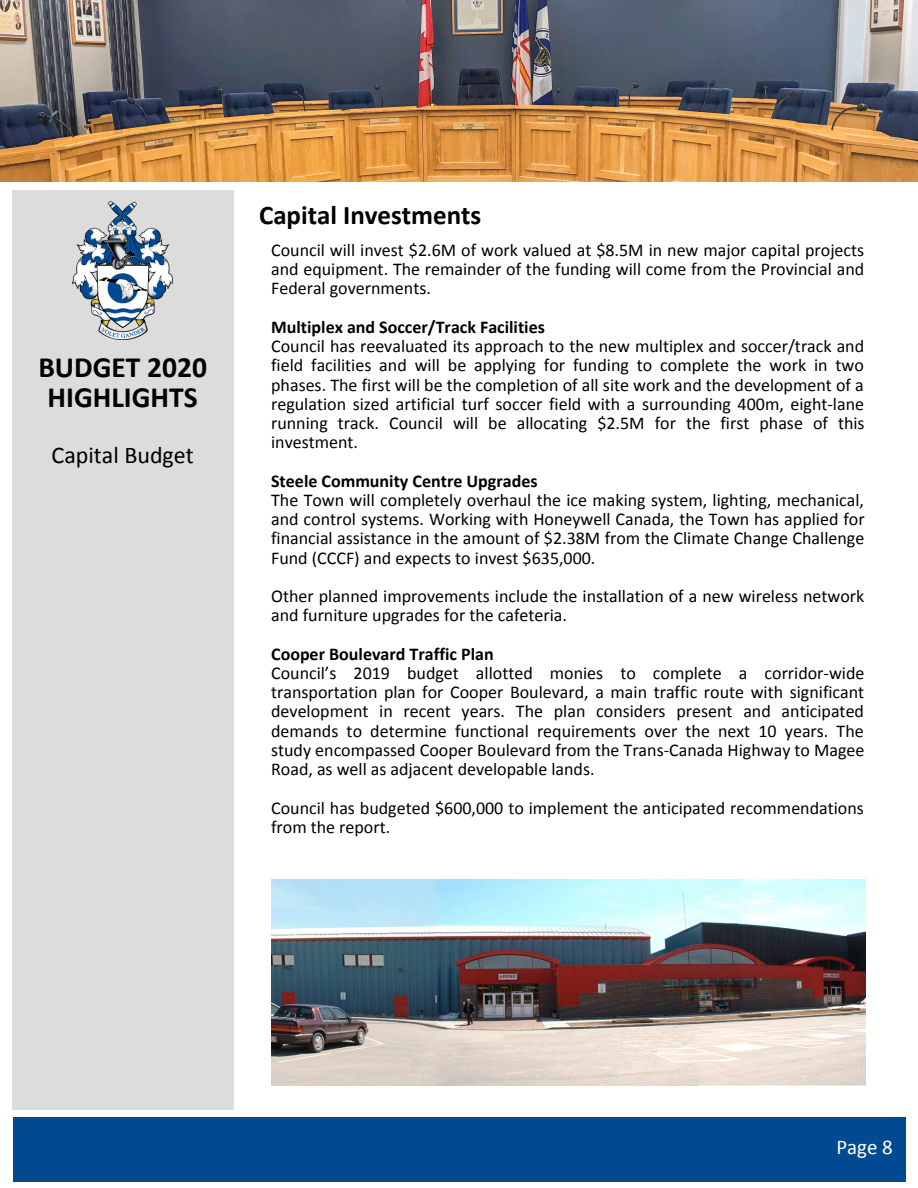
<style>
.page{position:relative;width:918px;height:1188px;background:#fff}
.page>*{position:absolute;margin:0;border:0;box-sizing:border-box;transform-origin:0 0}
.t1{font:700 29.55px/30px "Calibri";color:#000;text-align:center}
.t2{font:700 27px "Calibri";color:#000}
.t3{font:24px "Calibri";color:#000}
.t4{font:21px "Calibri";color:#fff}
.t5{font:18px/19.2px "Calibri";color:#000;text-align:justify}
.t6{font:700 18px "Calibri";color:#000}
</style>
<div class="page">
<img style="left:0;top:0;width:918px;height:181px">
<div style="left:13px;top:191px;width:220px;height:919px;background:#dddcdc"></div>
<img style="left:72px;top:202px;width:101px;height:138px">
<img style="left:271px;top:880px;width:594px;height:206px">
<div style="left:13px;top:1117px;width:892px;height:64px;background:#014991"></div>
<h1 class="t1" style="left:38px;top:355px;width:170px">BUDGET 2020<br>HIGHLIGHTS</h1>
<h3 class="t3" style="left:52px;top:445px;width:144px">Capital Budget</h3>
<h2 class="t2" style="left:259px;top:204px;width:224px">Capital Investments</h2>
<p class="t5" style="left:271px;top:242px;width:595px">Council will invest $2.6M of work valued at $8.5M in new major capital projects and equipment. The remainder of the funding will come from the Provincial and Federal governments.</p>
<p class="t6" style="left:271px;top:319px;width:275px">Multiplex and Soccer/Track Facilities</p>
<p class="t5" style="left:271px;top:338px;width:595px">Council has reevaluated its approach to the new multiplex and soccer/track and field facilities and will be applying for funding to complete the work in two phases. The first will be the completion of all site work and the development of a regulation sized artificial turf soccer field with a surrounding 400m, eight-lane running track. Council will be allocating $2.5M for the first phase of this investment.</p>
<p class="t6" style="left:271px;top:473px;width:268px">Steele Community Centre Upgrades</p>
<p class="t5" style="left:271px;top:492px;width:595px">The Town will completely overhaul the ice making system, lighting, mechanical, and control systems. Working with Honeywell Canada, the Town has applied for financial assistance in the amount of $2.38M from the Climate Change Challenge Fund (CCCF) and expects to invest $635,000.</p>
<p class="t5" style="left:271px;top:588px;width:595px">Other planned improvements include the installation of a new wireless network and furniture upgrades for the cafeteria.</p>
<p class="t6" style="left:271px;top:646px;width:224px">Cooper Boulevard Traffic Plan</p>
<p class="t5" style="left:271px;top:665px;width:595px">Council’s 2019 budget allotted monies to complete a corridor-wide transportation plan for Cooper Boulevard, a main traffic route with significant development in recent years. The plan considers present and anticipated demands to determine functional requirements over the next 10 years. The study encompassed Cooper Boulevard from the Trans-Canada Highway to Magee Road, as well as adjacent developable lands.</p>
<p class="t5" style="left:271px;top:800px;width:594px">Council has budgeted $600,000 to implement the anticipated recommendations from the report.</p>
<p class="t4" style="left:836px;top:1139px;width:58px">Page 8</p>
</div>
